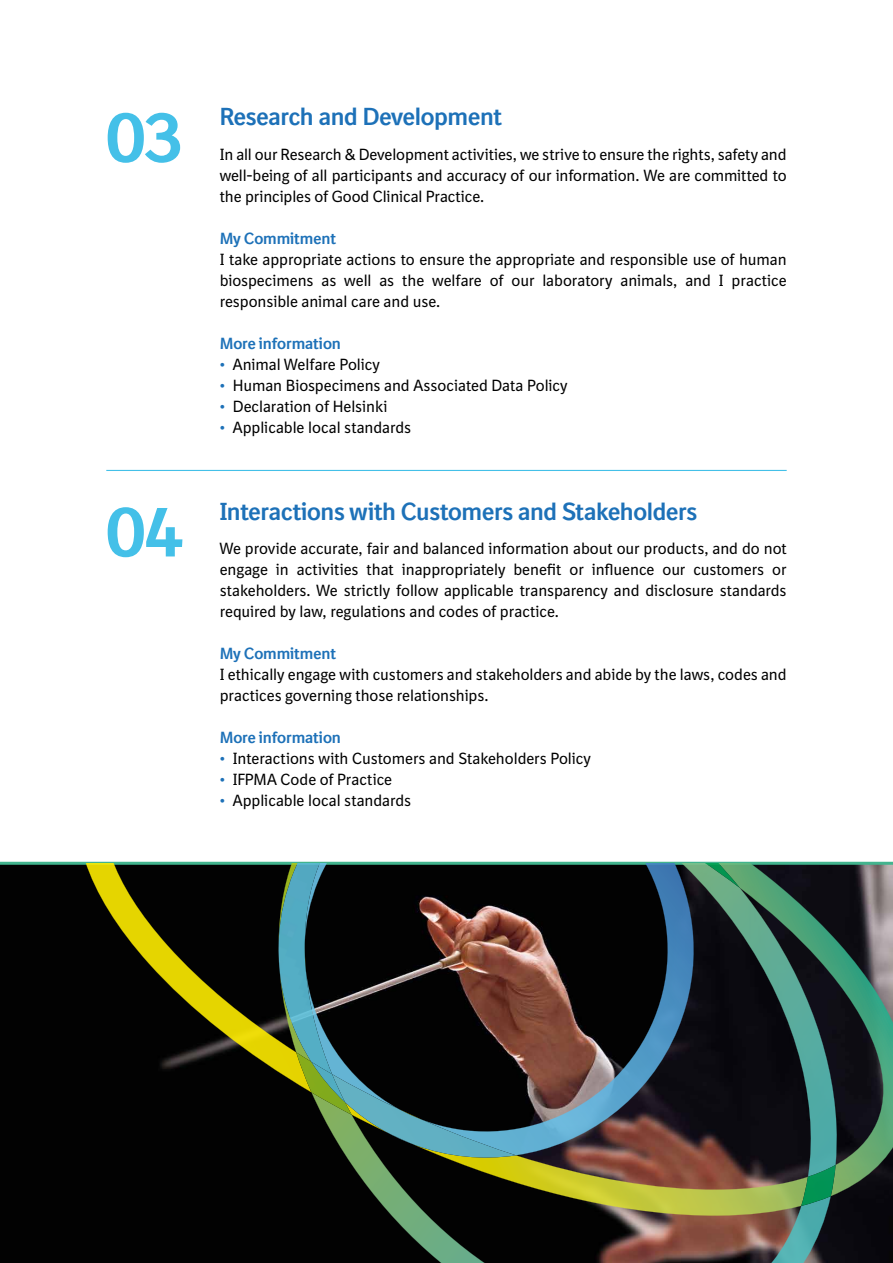
<style>
.page{position:relative;width:893px;height:1263px;background:#fff}
.page>*{position:absolute;margin:0;border:0;box-sizing:border-box;transform-origin:0 0}
.t1{font:700 71.25px "BI Sans NEXT";color:#44c0e8}
.t2{font:700 24px "BI Sans NEXT";letter-spacing:-.015em;color:#1d71b8}
.t3{font:15.75px/21px "BI Sans NEXT";letter-spacing:-.005em;color:#000;text-align:justify}
.t4{font:700 15.75px "BI Sans NEXT";letter-spacing:-.01em;color:#1d71b8}
.s1{color:#1d71b8}
</style>
<div class="page">
<hr style="left:106px;top:470px;width:681px;height:1px;background:#44c0e8">
<div style="left:0;top:865px;width:893px;height:398px;background:#020202"></div>
<hr style="left:0;top:862px;width:893px;height:3px;background:#42b48e">
<svg style="left:312px;top:1155px;width:519px;height:108px;background:#35312b"></svg>
<svg style="left:63px;top:863px;width:215px;height:229px;background:#232204"></svg>
<svg style="left:703px;top:863px;width:190px;height:333px;background:#2e4842"></svg>
<svg style="left:345px;top:1102px;width:463px;height:114px;background:#565027"></svg>
<img style="left:703px;top:863px;width:37px;height:25px">
<img style="left:801px;top:1165px;width:35px;height:41px">
<svg style="left:279px;top:863px;width:424px;height:292px;background:#2e333a"></svg>
<img style="left:279px;top:863px;width:277px;height:211px">
<img style="left:332px;top:1074px;width:184px;height:86px">
<img style="left:311px;top:1062px;width:34px;height:40px">
<h1 class="t1" style="left:106px;top:95px;width:78px">03</h1>
<h2 class="t2" style="left:220px;top:102px;width:284px">Research and Development</h2>
<p class="t3" style="left:220px;top:143px;width:568px">In all our Research &amp; Development activities, we strive to ensure the rights, safety and well-being of all participants and accuracy of our information. We are committed to the principles of Good Clinical Practice.</p>
<p class="t4" style="left:220px;top:229px;width:118px">My Commitment</p>
<p class="t3" style="left:220px;top:248px;width:568px">I take appropriate actions to ensure the appropriate and responsible use of human biospecimens as well as the welfare of our laboratory animals, and I practice responsible animal care and use.</p>
<p class="t4" style="left:220px;top:334px;width:123px">More information</p>
<p class="t3" style="left:220px;top:353px;width:162px"><span class="s1">•</span> Animal Welfare Policy</p>
<p class="t3" style="left:220px;top:374px;width:349px"><span class="s1">•</span> Human Biospecimens and Associated Data Policy</p>
<p class="t3" style="left:220px;top:395px;width:169px"><span class="s1">•</span> Declaration of Helsinki</p>
<p class="t3" style="left:220px;top:416px;width:193px"><span class="s1">•</span> Applicable local standards</p>
<h1 class="t1" style="left:106px;top:489px;width:78px">04</h1>
<h2 class="t2" style="left:220px;top:497px;width:479px">Interactions with Customers and Stakeholders</h2>
<p class="t3" style="left:220px;top:538px;width:569px">We provide accurate, fair and balanced information about our products, and do not engage in activities that inappropriately benefit or influence our customers or stakeholders. We strictly follow applicable transparency and disclosure standards required by law, regulations and codes of practice.</p>
<p class="t4" style="left:220px;top:644px;width:118px">My Commitment</p>
<p class="t3" style="left:220px;top:664px;width:568px">I ethically engage with customers and stakeholders and abide by the laws, codes and practices governing those relationships.</p>
<p class="t4" style="left:220px;top:728px;width:123px">More information</p>
<p class="t3" style="left:220px;top:748px;width:373px"><span class="s1">•</span> Interactions with Customers and Stakeholders Policy</p>
<p class="t3" style="left:220px;top:769px;width:174px"><span class="s1">•</span> IFPMA Code of Practice</p>
<p class="t3" style="left:220px;top:790px;width:193px"><span class="s1">•</span> Applicable local standards</p>
</div>
